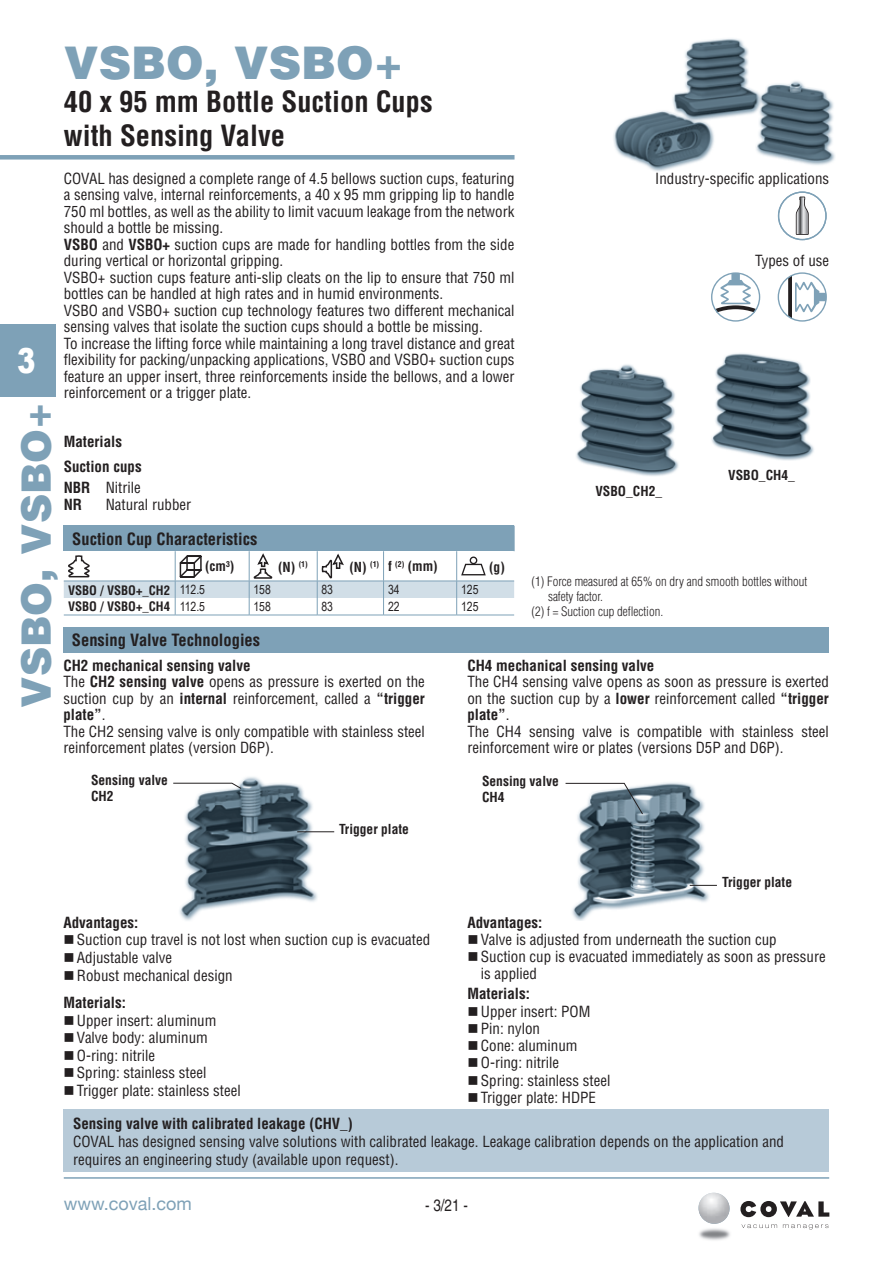
<style>
.page{position:relative;width:893px;height:1263px;background:#fff}
.page>*{position:absolute;margin:0;border:0;box-sizing:border-box;transform-origin:0 0}
.t1{font:900 45px "Helvetica";color:#7ea1b7}
.t2{font:900 40.5px "Helvetica";color:#7ea1b7}
.t3{font:900 34.5px "Arial";color:#fff;scale:.8 1}
.t4{font:700 condensed 28.5px/34.2px "Helvetica";color:#231f20}
.t5{font:18px "Helvetica Neue";color:#7ea1b7}
.t6{font:700 condensed 16.5px "Helvetica";color:#231f20}
.t7{font:condensed 16.5px "Helvetica";color:#231f20}
.t8{font:condensed 15px/16.5px "Helvetica";color:#231f20}
.t9{font:700 condensed 15px/24.5px "Helvetica";color:#231f20}
.t10{font:700 condensed 13.5px/16.2px "Helvetica";color:#231f20}
.t11{font:300 condensed 12.75px "Helvetica";color:#231f20}
.t12{font:700 condensed 12.75px "Helvetica";color:#231f20}
.t13{font:12.75px "Arial Narrow";color:#231f20}
.s1{font-weight:700}
.s2{font-family:"Arial Narrow";font-weight:400;font-stretch:normal}
</style>
<div class="page">
<hr style="left:64px;top:1177px;width:765px;height:2px;background:#7ea1b7">
<img style="left:699px;top:1228px;width:31px;height:12px">
<svg style="left:741px;top:1224px;width:36px;height:4px"></svg>
<svg style="left:783px;top:1224px;width:45px;height:5px"></svg>
<svg style="left:740px;top:1201px;width:89px;height:16px"></svg>
<svg style="left:720px;top:1208px;width:9px;height:11px"></svg>
<img style="left:698px;top:1193px;width:22px;height:31px">
<div style="left:0;top:155px;width:514px;height:5px;background:#7ea1b7"></div>
<div style="left:0;top:324px;width:55px;height:72px;background:#7ea1b7"></div>
<img style="left:565px;top:782px;width:147px;height:139px">
<img style="left:179px;top:777px;width:151px;height:144px">
<svg style="left:711px;top:272px;width:49px;height:50px"></svg>
<svg style="left:778px;top:272px;width:49px;height:50px"></svg>
<svg style="left:778px;top:191px;width:49px;height:49px"></svg>
<hr style="left:64px;top:615px;width:111px;height:1px;background:#7ea1b7">
<hr style="left:175px;top:615px;width:74px;height:1px;background:#7ea1b7">
<hr style="left:249px;top:615px;width:68px;height:1px;background:#7ea1b7">
<hr style="left:317px;top:615px;width:67px;height:1px;background:#7ea1b7">
<hr style="left:384px;top:615px;width:73px;height:1px;background:#7ea1b7">
<hr style="left:457px;top:615px;width:57px;height:1px;background:#7ea1b7">
<svg style="left:64px;top:526px;width:451px;height:89px"></svg>
<svg style="left:470px;top:557px;width:7px;height:6px"></svg>
<div style="left:470px;top:556px;width:7px;height:8px;border:1px solid #231f20;border-radius:50%"></div>
<hr style="left:297px;top:831px;width:37px;height:1px;background:#231f20">
<svg style="left:173px;top:782px;width:69px;height:7px"></svg>
<svg style="left:690px;top:885px;width:27px;height:1px"></svg>
<svg style="left:565px;top:783px;width:79px;height:32px"></svg>
<div style="left:64px;top:1109px;width:765px;height:63px;background:#b7cad8"></div>
<div style="left:63px;top:627px;width:766px;height:26px;background:#7ea1b7"></div>
<img style="left:613px;top:38px;width:222px;height:134px">
<img style="left:576px;top:364px;width:103px;height:112px">
<img style="left:711px;top:353px;width:103px;height:108px">
<h1 class="t1" style="left:64px;top:33px;width:341px">VSBO, VSBO+</h1>
<h3 class="t4" style="left:64px;top:84px;width:370px">40 x 95 mm Bottle Suction Cups with Sensing Valve</h3>
<p class="t8" style="left:64px;top:170px;width:452px">COVAL has designed a complete range of 4.5 bellows suction cups, featuring a sensing valve, internal reinforcements, a 40 x 95 mm gripping lip to handle 750 ml bottles, as well as the ability to limit vacuum leakage from the network should a bottle be missing.<br><span class="s1">VSBO</span> and <span class="s1">VSBO+</span> suction cups are made for handling bottles from the side during vertical or horizontal gripping.<br>VSBO+ suction cups feature anti-slip cleats on the lip to ensure that 750 ml bottles can be handled at high rates and in humid environments.<br>VSBO and VSBO+ suction cup technology features two different mechanical sensing valves that isolate the suction cups should a bottle be missing.<br>To increase the lifting force while maintaining a long travel distance and great flexibility for packing/unpacking applications, VSBO and VSBO+ suction cups feature an upper insert, three reinforcements inside the bellows, and a lower reinforcement or a trigger plate.</p>
<p class="t9" style="left:64px;top:430px;width:79px">Materials<br>Suction cups</p>
<p class="t8" style="left:64px;top:479px;width:79px;line-height:17px"><span class="s1">NBR</span> Nitrile<br><span class="s1">NR</span></p>
<p class="t8" style="left:655px;top:171px;width:175px">Industry-specific applications</p>
<p class="t8" style="left:755px;top:252px;width:76px">Types of use</p>
<h3 class="t3" style="left:17px;top:335px;width:25px">3</h3>
<h2 class="t2" style="left:10px;top:708px;width:307px;rotate:-90deg">VSBO, VSBO+</h2>
<p class="t10" style="left:728px;top:467px;width:68px">VSBO_CH4_</p>
<p class="t10" style="left:595px;top:483px;width:68px">VSBO_CH2_</p>
<p class="t8" style="left:106px;top:496px;width:87px">Natural rubber</p>
<p class="t6" style="left:72px;top:528px;width:187px">Suction Cup Characteristics</p>
<p class="t10" style="left:205px;top:558px;width:31px">(cm<sup>3</sup>)</p>
<p class="t10" style="left:388px;top:558px;width:51px">f <sup>(2)</sup> (mm)</p>
<p class="t10" style="left:489px;top:559px;width:17px">(g)</p>
<p class="t10" style="left:278px;top:559px;width:31px">(N) <sup>(1)</sup></p>
<p class="t10" style="left:349px;top:559px;width:31px">(N) <sup>(1)</sup></p>
<p class="t11" style="left:531px;top:573px;width:277px">(1) Force measured at 65% on dry and smooth bottles without</p>
<p class="t11" style="left:548px;top:588px;width:57px">safety factor.</p>
<p class="t11" style="left:531px;top:603px;width:133px">(2) f = Suction cup deflection.</p>
<p class="t12" style="left:68px;top:582px;width:139px">VSBO / VSBO+_CH2 <span class="s2">112.5</span></p>
<p class="t13" style="left:388px;top:580px;width:13px">34</p>
<p class="t13" style="left:461px;top:580px;width:19px">125</p>
<p class="t12" style="left:68px;top:599px;width:139px">VSBO / VSBO+_CH4 <span class="s2">112.5</span></p>
<p class="t13" style="left:388px;top:597px;width:13px">22</p>
<p class="t13" style="left:461px;top:597px;width:19px">125</p>
<p class="t13" style="left:253px;top:580px;width:19px">158</p>
<p class="t13" style="left:321px;top:580px;width:13px">83</p>
<p class="t13" style="left:253px;top:597px;width:19px">158</p>
<p class="t13" style="left:321px;top:597px;width:13px">83</p>
<p class="t6" style="left:72px;top:630px;width:190px">Sensing Valve Technologies</p>
<p class="t8" style="left:63px;top:657px;width:363px"><span class="s1">CH2 mechanical sensing valve<br></span>The <span class="s1">CH2 sensing valve</span> opens as pressure is exerted on the suction cup by an <span class="s1">internal</span> reinforcement, called a <span class="s1">“trigger plate”</span>.<br>The CH2 sensing valve is only compatible with stainless steel reinforcement plates (version D6P).</p>
<p class="t9" style="left:467px;top:653px;width:189px">CH4 mechanical sensing valve</p>
<p class="t8" style="left:467px;top:673px;width:363px">The CH4 sensing valve opens as soon as pressure is exerted on the suction cup by a <span class="s1">lower</span> reinforcement called <span class="s1">“trigger plate”</span>.<br>The CH4 sensing valve is compatible with stainless steel reinforcement wire or plates (versions D5P and D6P).</p>
<p class="t10" style="left:91px;top:772px;width:78px">Sensing valve<br>CH2</p>
<p class="t10" style="left:339px;top:820px;width:71px">Trigger plate</p>
<p class="t9" style="left:63px;top:910px;width:76px">Advantages:</p>
<p class="t8" style="left:63px;top:931px;width:368px">■ Suction cup travel is not lost when suction cup is evacuated</p>
<p class="t8" style="left:63px;top:949px;width:110px">■ Adjustable valve</p>
<p class="t8" style="left:63px;top:961px;width:171px;line-height:27.6px">■ Robust mechanical design<br><span class="s1">Materials:</span></p>
<p class="t8" style="left:63px;top:1012px;width:155px">■ Upper insert: aluminum</p>
<p class="t8" style="left:63px;top:1029px;width:146px">■ Valve body: aluminum</p>
<p class="t8" style="left:63px;top:1047px;width:93px">■ O-ring: nitrile</p>
<p class="t8" style="left:63px;top:1065px;width:145px">■ Spring: stainless steel</p>
<p class="t8" style="left:63px;top:1082px;width:179px">■ Trigger plate: stainless steel</p>
<p class="t10" style="left:482px;top:772px;width:78px">Sensing valve<br>CH4</p>
<p class="t10" style="left:722px;top:874px;width:71px">Trigger plate</p>
<p class="t9" style="left:467px;top:910px;width:76px">Advantages:</p>
<p class="t8" style="left:467px;top:931px;width:311px">■ Valve is adjusted from underneath the suction cup</p>
<p class="t8" style="left:481px;top:949px;width:346px;text-indent:-14px">■ Suction cup is evacuated immediately as soon as pressure is applied</p>
<p class="t9" style="left:467px;top:981px;width:64px">Materials:</p>
<p class="t8" style="left:467px;top:1003px;width:125px">■ Upper insert: POM</p>
<p class="t8" style="left:467px;top:1020px;width:74px">■ Pin: nylon</p>
<p class="t8" style="left:467px;top:1037px;width:112px">■ Cone: aluminum</p>
<p class="t8" style="left:467px;top:1054px;width:93px">■ O-ring: nitrile</p>
<p class="t8" style="left:467px;top:1072px;width:145px">■ Spring: stainless steel</p>
<p class="t8" style="left:467px;top:1089px;width:130px">■ Trigger plate: HDPE</p>
<p class="t9" style="left:73px;top:1111px;width:281px">Sensing valve with calibrated leakage (CHV_)</p>
<p class="t8" style="left:73px;top:1132px;width:712px;line-height:18px">COVAL has designed sensing valve solutions with calibrated leakage. Leakage calibration depends on the application and requires an engineering study (available upon request).</p>
<p class="t5" style="left:64px;top:1190px;width:129px">www.coval.com</p>
<p class="t7" style="left:425px;top:1196px;width:44px">- 3/21 -</p>
</div>
